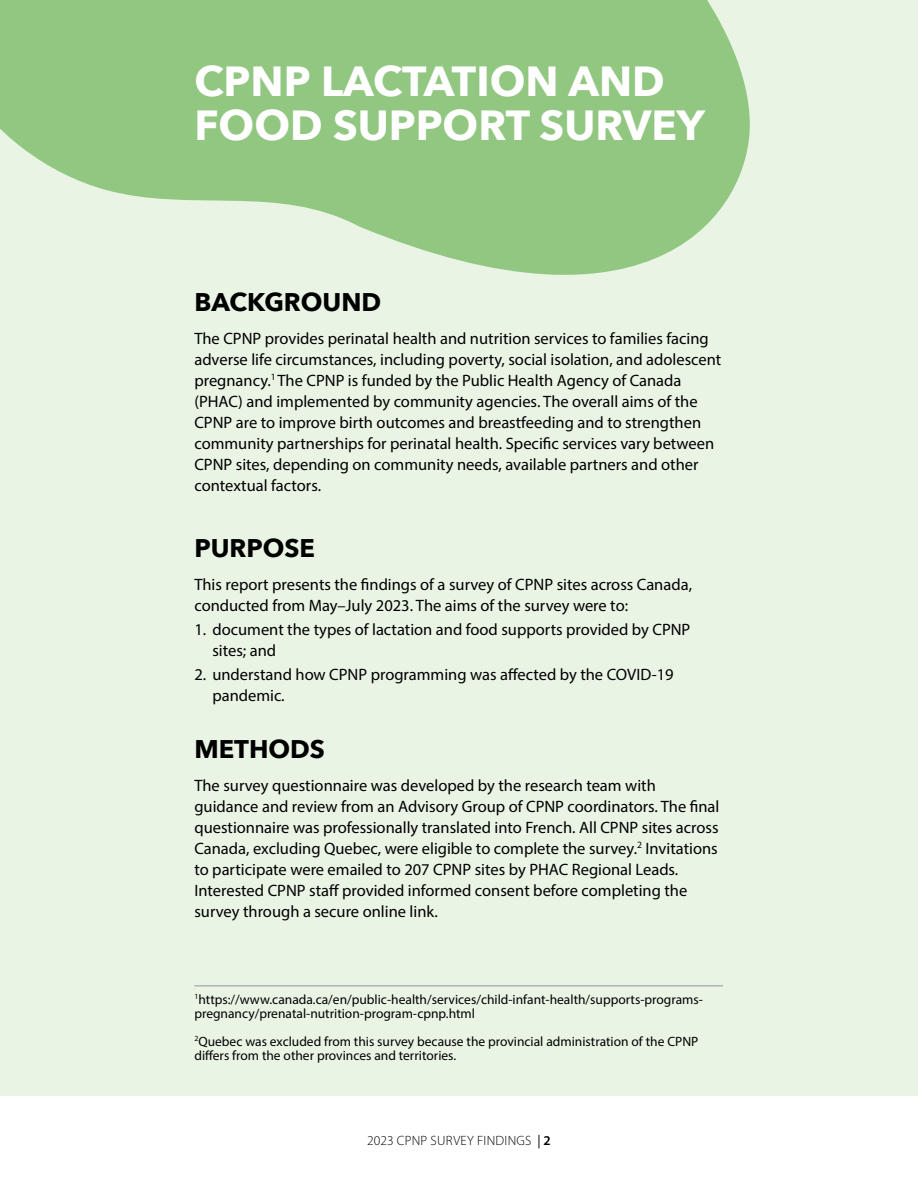
<style>
.page{position:relative;width:918px;height:1188px;background:#fff}
.page>*{position:absolute;margin:0;border:0;box-sizing:border-box;transform-origin:0 0}
.h1_heading_s1{font:700 42px/43.5px "Avenir Next";color:#fff}
.h4_heading_s4{font:700 25.5px "Avenir Next";color:#000}
.p_body_paragraph_s5{font:16.5px/21px "Myriad Pro";color:#000}
.p_body_paragraph_s5-2{font:13.5px/15px "Myriad Pro";color:#000}
.t1{font:300 13.5px "Myriad Pro";letter-spacing:.02em;color:#000}
.s1{font-weight:400}
.s2{font-weight:600}
</style>
<div class="page">
<div style="left:0;top:0;width:918px;height:1096px;background:#e9f4e5"></div>
<svg style="left:0;top:0;width:750px;height:275px;fill:#91c781"></svg>
<hr style="left:194px;top:986px;width:529px;height:1px;background:#939598">
<p class="h1_heading_s1" style="left:194px;top:59px;width:512px">CPNP LACTATION AND<br>FOOD SUPPORT SURVEY</p>
<p class="h4_heading_s4" style="left:194px;top:279px;width:188px">BACKGROUND</p>
<p class="p_body_paragraph_s5" style="left:194px;top:327px;width:528px">The CPNP provides perinatal health and nutrition services to families facing adverse life circumstances, including poverty, social isolation, and adolescent pregnancy.<sup>1</sup> The CPNP is funded by the Public Health Agency of Canada (PHAC) and implemented by community agencies. The overall aims of the CPNP are to improve birth outcomes and breastfeeding and to strengthen community partnerships for perinatal health. Specific services vary between CPNP sites, depending on community needs, available partners and other contextual factors.</p>
<p class="h4_heading_s4" style="left:194px;top:525px;width:122px">PURPOSE</p>
<p class="p_body_paragraph_s5" style="left:194px;top:573px;width:499px">This report presents the findings of a survey of CPNP sites across Canada, conducted from May–July 2023. The aims of the survey were to:</p>
<p class="p_body_paragraph_s5" style="left:212px;top:618px;width:480px;text-indent:-18px">1. document the types of lactation and food supports provided by CPNP sites; and</p>
<p class="p_body_paragraph_s5" style="left:212px;top:663px;width:463px;text-indent:-18px">2. understand how CPNP programming was affected by the COVID-19 pandemic.</p>
<p class="h4_heading_s4" style="left:194px;top:726px;width:132px">METHODS</p>
<p class="p_body_paragraph_s5" style="left:194px;top:774px;width:527px">The survey questionnaire was developed by the research team with guidance and review from an Advisory Group of CPNP coordinators. The final questionnaire was professionally translated into French. All CPNP sites across Canada, excluding Quebec, were eligible to complete the survey.<sup>2</sup> Invitations to participate were emailed to 207 CPNP sites by PHAC Regional Leads.<br>Interested CPNP staff provided informed consent before completing the survey through a secure online link.</p>
<p class="p_body_paragraph_s5-2" style="left:194px;top:991px;width:510px"><sup>1</sup>https://www.canada.ca/en/public-health/services/child-infant-health/supports-programs&shy;pregnancy/prenatal-nutrition-program-cpnp.html</p>
<p class="p_body_paragraph_s5-2" style="left:194px;top:1033px;width:506px"><sup>2</sup>Quebec was excluded from this survey because the provincial administration of the CPNP differs from the other provinces and territories.</p>
<p class="t1" style="left:367px;top:1133px;width:185px">2023 CPNP SURVEY FINDINGS <span class="s1">|</span> <span class="s2">2</span></p>
</div>
